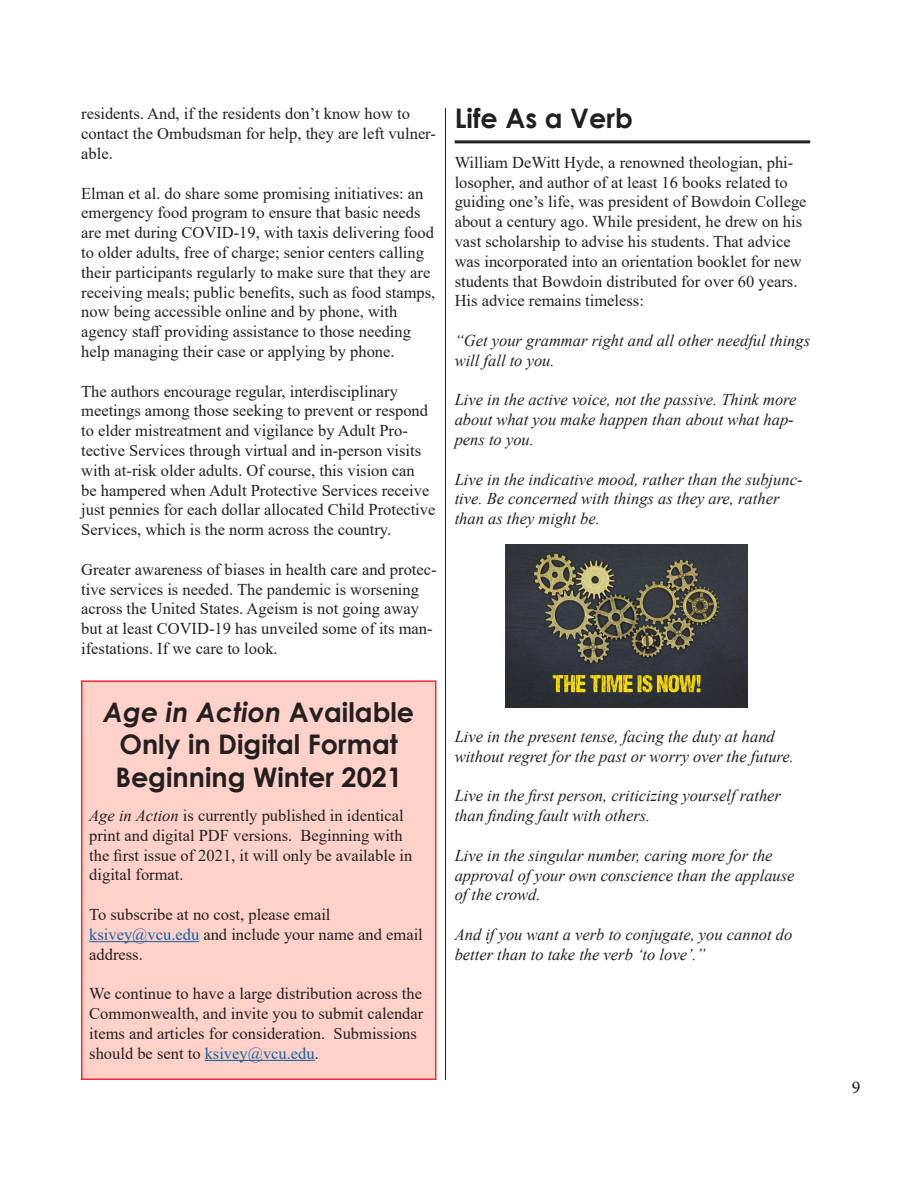
<style>
.page{position:relative;width:918px;height:1188px;background:#fff}
.page>*{position:absolute;margin:0;border:0;box-sizing:border-box;transform-origin:0 0}
.t1{font:700 27px "Century Gothic";color:#231f20}
.t2{font:italic 700 27px "Century Gothic";color:#231f20}
.t3{font:18px "Minion Pro";color:#231f20}
.t4{font:16.5px/19.8px "Times New Roman";color:#231f20}
.t5{font:italic 16.5px/19.8px "Times New Roman";color:#231f20}
.s1{font-style:normal}
.s2{font-style:italic}
.s3{color:#175d9e}
</style>
<div class="page">
<hr style="left:445px;top:108px;width:1px;height:972px;background:#231f20">
<div style="left:82px;top:681px;width:354px;height:398px;background:#ffd1c9"></div>
<hr style="left:89px;top:941px;width:110px;height:1px;background:#175d9e">
<hr style="left:205px;top:1060px;width:110px;height:1px;background:#175d9e">
<div style="left:81px;top:680px;width:355px;height:400px;border:2px solid #f92736"></div>
<hr style="left:455px;top:140px;width:355px;height:3px;background:#231f20">
<img style="left:505px;top:544px;width:242px;height:164px">
<p class="t4" style="left:81px;top:103px;width:356px">residents. And, if the residents don’t know how to contact the Ombudsman for help, they are left vulner&shy;able.</p>
<p class="t4" style="left:81px;top:183px;width:356px">Elman et al. do share some promising initiatives: an emergency food program to ensure that basic needs are met during COVID-19, with taxis delivering food to older adults, free of charge; senior centers calling their participants regularly to make sure that they are receiving meals; public benefits, such as food stamps, now being accessible online and by phone, with agency staff providing assistance to those needing help managing their case or applying by phone.</p>
<p class="t4" style="left:81px;top:381px;width:356px">The authors encourage regular, interdisciplinary meetings among those seeking to prevent or respond to elder mistreatment and vigilance by Adult Pro&shy;tective Services through virtual and in-person visits with at-risk older adults. Of course, this vision can<br>be hampered when Adult Protective Services receive just pennies for each dollar allocated Child Protective Services, which is the norm across the country.</p>
<p class="t4" style="left:81px;top:559px;width:357px">Greater awareness of biases in health care and protec&shy;tive services is needed. The pandemic is worsening across the United States. Ageism is not going away but at least COVID-19 has unveiled some of its man&shy;ifestations. If we care to look.</p>
<p class="t1" style="left:455px;top:98px;width:180px">Life As a Verb</p>
<p class="t4" style="left:455px;top:152px;width:353px">William DeWitt Hyde, a renowned theologian, phi&shy;losopher, and author of at least 16 books related to guiding one’s life, was president of Bowdoin College about a century ago. While president, he drew on his vast scholarship to advise his students. That advice was incorporated into an orientation booklet for new students that Bowdoin distributed for over 60 years.<br>His advice remains timeless:</p>
<p class="t5" style="left:455px;top:330px;width:357px">“Get your grammar right and all other needful things will fall to you.</p>
<p class="t5" style="left:455px;top:390px;width:343px">Live in the active voice, not the passive. Think more about what you make happen than about what hap&shy;pens to you.</p>
<p class="t5" style="left:455px;top:469px;width:349px">Live in the indicative mood, rather than the subjunc&shy;tive. Be concerned with things as they are, rather than as they might be.</p>
<p class="t2" style="left:103px;top:692px;width:313px">Age in Action <span class="s1">Available</span></p>
<p class="t1" style="left:119px;top:724px;width:280px">Only in Digital Format</p>
<p class="t1" style="left:115px;top:757px;width:288px">Beginning Winter 2021</p>
<p class="t4" style="left:89px;top:805px;width:325px"><span class="s2">Age in Action</span> is currently published in identical print and digital PDF versions. Beginning with the first issue of 2021, it will only be available in digital format.</p>
<p class="t4" style="left:89px;top:904px;width:243px">To subscribe at no cost, please email</p>
<p class="t4" style="left:89px;top:924px;width:335px"><span class="s3">ksivey@vcu.edu</span> and include your name and email address.</p>
<p class="t4" style="left:89px;top:983px;width:336px">We continue to have a large distribution across the Commonwealth, and invite you to submit calendar items and articles for consideration. Submissions should be sent to <span class="s3">ksivey@vcu.edu</span>.</p>
<p class="t5" style="left:455px;top:726px;width:341px">Live in the present tense, facing the duty at hand without regret for the past or worry over the future.</p>
<p class="t5" style="left:455px;top:786px;width:328px">Live in the first person, criticizing yourself rather than finding fault with others.</p>
<p class="t5" style="left:455px;top:845px;width:341px">Live in the singular number, caring more for the approval of your own conscience than the applause of the crowd.</p>
<p class="t5" style="left:455px;top:924px;width:339px">And if you want a verb to conjugate, you cannot do better than to take the verb ‘to love’.”</p>
<p class="t3" style="left:852px;top:1075px;width:10px">9</p>
</div>
